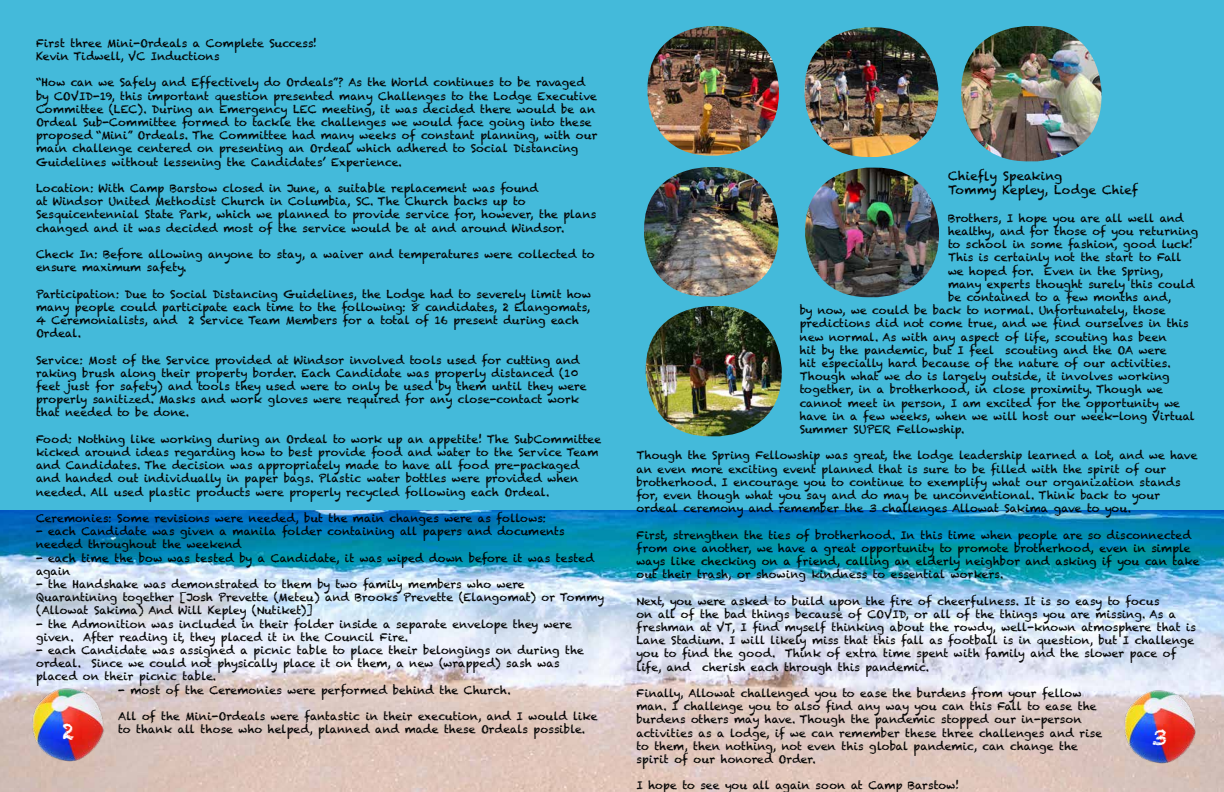
<style>
.page{position:relative;width:1224px;height:792px;background:#44bada}
.page>*{position:absolute;margin:0;border:0;box-sizing:border-box;transform-origin:0 0}
.t1{font:22px "Chalkduster";color:#fff}
.t2{font:12px/14.4px "Chalkduster";color:#000}
.t3{font:11px/13.2px "Chalkduster";color:#000}
</style>
<div class="page">
<img style="left:0;top:510px;width:1224px;height:282px">
<img style="left:30px;top:688px;width:75px;height:75px">
<img style="left:1123px;top:690px;width:74px;height:74px">
<img style="left:648px;top:26px;width:131px;height:130px">
<img style="left:644px;top:167px;width:135px;height:130px">
<img style="left:805px;top:27px;width:133px;height:130px">
<img style="left:805px;top:168px;width:134px;height:129px">
<img style="left:961px;top:26px;width:141px;height:135px">
<img style="left:646px;top:306px;width:136px;height:130px">
<p class="t3" style="left:36px;top:36px;width:283px">First three Mini-Ordeals a Complete Success!<br>Kevin Tidwell, VC Inductions</p>
<p class="t3" style="left:36px;top:76px;width:563px">“How can we Safely and Effectively do Ordeals”? As the World continues to be ravaged by COVID-19, this important question presented many Challenges to the Lodge Executive Committee (LEC). During an Emergency LEC meeting, it was decided there would be an Ordeal Sub-Committee formed to tackle the challenges we would face going into these proposed “Mini” Ordeals. The Committee had many weeks of constant planning, with our main challenge centered on presenting an Ordeal which adhered to Social Distancing Guidelines without lessening the Candidates’ Experience.</p>
<p class="t3" style="left:36px;top:182px;width:562px">Location: With Camp Barstow closed in June, a suitable replacement was found<br>at Windsor United Methodist Church in Columbia, SC. The Church backs up to Sesquicentennial State Park, which we planned to provide service for, however, the plans changed and it was decided most of the service would be at and around Windsor.</p>
<p class="t3" style="left:36px;top:248px;width:560px">Check In: Before allowing anyone to stay, a waiver and temperatures were collected to ensure maximum safety.</p>
<p class="t3" style="left:36px;top:287px;width:557px">Participation: Due to Social Distancing Guidelines, the Lodge had to severely limit how many people could participate each time to the following: 8 candidates, 2 Elangomats, 4 Ceremonialists, and 2 Service Team Members for a total of 16 present during each Ordeal.</p>
<p class="t3" style="left:36px;top:353px;width:552px">Service: Most of the Service provided at Windsor involved tools used for cutting and raking brush along their property border. Each Candidate was properly distanced (10 feet just for safety) and tools they used were to only be used by them until they were properly sanitized. Masks and work gloves were required for any close-contact work that needed to be done.</p>
<p class="t3" style="left:36px;top:432px;width:567px">Food: Nothing like working during an Ordeal to work up an appetite! The SubCommittee kicked around ideas regarding how to best provide food and water to the Service Team and Candidates. The decision was appropriately made to have all food pre-packaged and handed out individually in paper bags. Plastic water bottles were provided when needed. All used plastic products were properly recycled following each Ordeal.</p>
<p class="t3" style="left:36px;top:512px;width:512px">Ceremonies: Some revisions were needed, but the main changes were as follows:</p>
<p class="t3" style="left:36px;top:525px;width:530px">- each Candidate was given a manila folder containing all papers and documents needed throughout the weekend</p>
<p class="t3" style="left:36px;top:551px;width:560px">- each time the bow was tested by a Candidate, it was wiped down before it was tested again</p>
<p class="t3" style="left:36px;top:578px;width:570px">- the Handshake was demonstrated to them by two family members who were<br>Quarantining together [Josh Prevette (Meteu) and Brooks Prevette (Elangomat) or Tommy (Allowat Sakima) And Will Kepley (Nutiket)]</p>
<p class="t3" style="left:36px;top:617px;width:537px">- the Admonition was included in their folder inside a separate envelope they were given. After reading it, they placed it in the Council Fire.</p>
<p class="t3" style="left:36px;top:644px;width:549px">- each Candidate was assigned a picnic table to place their belongings on during the ordeal. Since we could not physically place it on them, a new (wrapped) sash was placed on their picnic table.</p>
<p class="t3" style="left:118px;top:683px;width:394px">- most of the Ceremonies were performed behind the Church.</p>
<p class="t3" style="left:118px;top:710px;width:481px">All of the Mini-Ordeals were fantastic in their execution, and I would like to thank all those who helped, planned and made these Ordeals possible.</p>
<p class="t2" style="left:948px;top:168px;width:192px">Chiefly Speaking<br>Tommy Kepley, Lodge Chief</p>
<p class="t3" style="left:948px;top:211px;width:237px">Brothers, I hope you are all well and</p>
<p class="t3" style="left:948px;top:225px;width:252px">healthy, and for those of you returning</p>
<p class="t3" style="left:948px;top:238px;width:247px">to school in some fashion, good luck!</p>
<p class="t3" style="left:948px;top:251px;width:235px">This is certainly not the start to Fall</p>
<p class="t3" style="left:948px;top:264px;width:217px">we hoped for. Even in the Spring,</p>
<p class="t3" style="left:948px;top:277px;width:248px">many experts thought surely this could</p>
<p class="t3" style="left:948px;top:291px;width:225px">be contained to a few months and,</p>
<p class="t3" style="left:800px;top:304px;width:367px">by now, we could be back to normal. Unfortunately, those</p>
<p class="t3" style="left:800px;top:317px;width:391px">predictions did not come true, and we find ourselves in this</p>
<p class="t3" style="left:800px;top:330px;width:369px">new normal. As with any aspect of life, scouting has been</p>
<p class="t3" style="left:800px;top:343px;width:369px">hit by the pandemic, but I feel scouting and the OA were</p>
<p class="t3" style="left:800px;top:357px;width:373px">hit especially hard because of the nature of our activities.</p>
<p class="t3" style="left:800px;top:370px;width:371px">Though what we do is largely outside, it involves working</p>
<p class="t3" style="left:800px;top:383px;width:365px">together, in a brotherhood, in close proximity. Though we</p>
<p class="t3" style="left:800px;top:396px;width:382px">cannot meet in person, I am excited for the opportunity we</p>
<p class="t3" style="left:800px;top:409px;width:397px">have in a few weeks, when we will host our week-long Virtual</p>
<p class="t3" style="left:800px;top:423px;width:166px">Summer SUPER Fellowship.</p>
<p class="t3" style="left:636px;top:449px;width:563px">Though the Spring Fellowship was great, the lodge leadership learned a lot, and we have an even more exciting event planned that is sure to be filled with the spirit of our brotherhood. I encourage you to continue to exemplify what our organization stands for, even though what you say and do may be unconventional. Think back to your ordeal ceremony and remember the 3 challenges Allowat Sakima gave to you.</p>
<p class="t3" style="left:636px;top:528px;width:565px">First, strengthen the ties of brotherhood. In this time when people are so disconnected from one another, we have a great opportunity to promote brotherhood, even in simple ways like checking on a friend, calling an elderly neighbor and asking if you can take out their trash, or showing kindness to essential workers.</p>
<p class="t3" style="left:636px;top:594px;width:561px">Next, you were asked to build upon the fire of cheerfulness. It is so easy to focus<br>on all of the bad things because of COVID, or all of the things you are missing. As a freshman at VT, I find myself thinking about the rowdy, well-known atmosphere that is Lane Stadium. I will likely miss that this fall as football is in question, but I challenge you to find the good. Think of extra time spent with family and the slower pace of life, and cherish each through this pandemic.</p>
<p class="t3" style="left:636px;top:687px;width:467px">Finally, Allowat challenged you to ease the burdens from your fellow man. I challenge you to also find any way you can this Fall to ease the burdens others may have. Though the pandemic stopped our in-person activities as a lodge, if we can remember these three challenges and rise to them, then nothing, not even this global pandemic, can change the spirit of our honored Order.</p>
<p class="t3" style="left:636px;top:779px;width:324px">I hope to see you all again soon at Camp Barstow!</p>
<h1 class="t1" style="left:62px;top:719px;width:14px">2</h1>
<h1 class="t1" style="left:1152px;top:725px;width:17px">3</h1>
</div>
